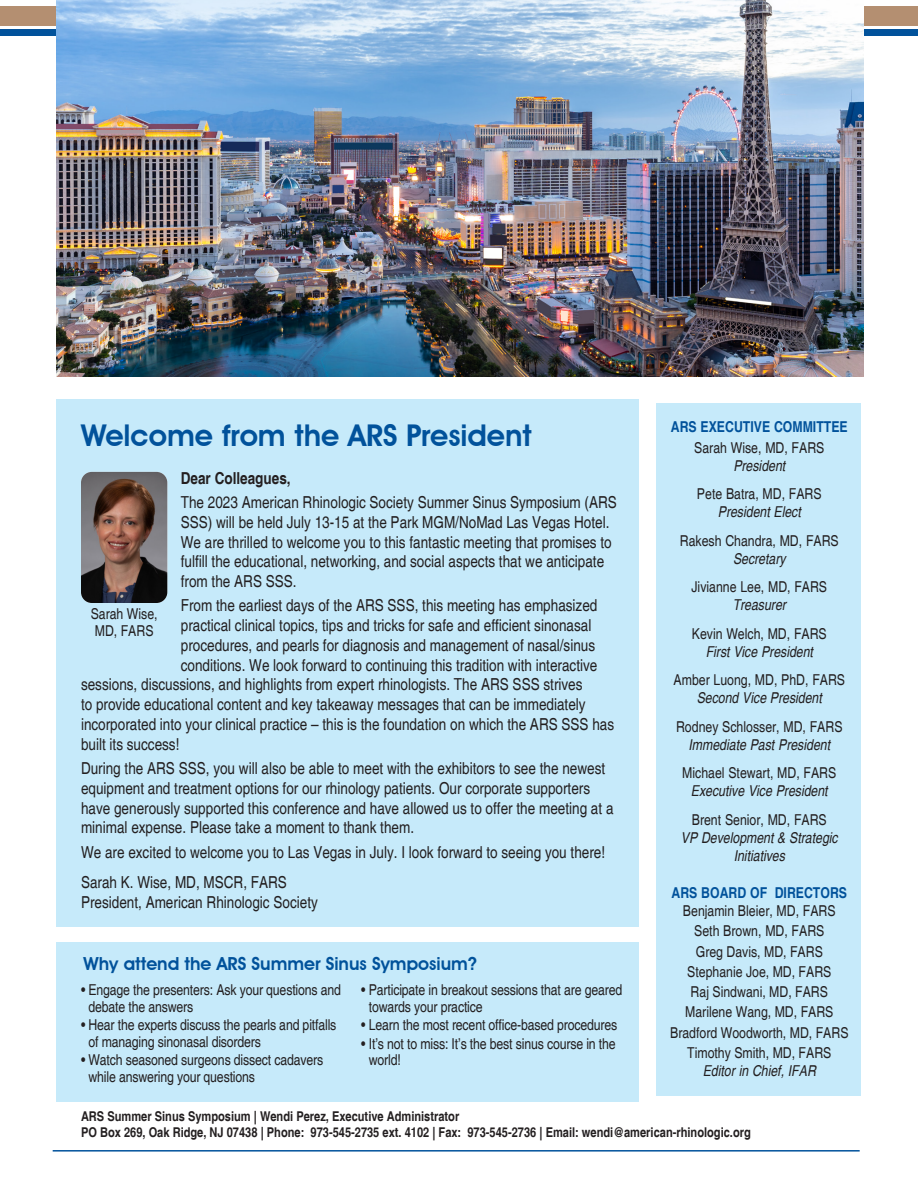
<style>
.page{position:relative;width:918px;height:1188px;background:#fff}
.page>*{position:absolute;margin:0;border:0;box-sizing:border-box;transform-origin:0 0}
.t1{font:600 30px "Avant Garde IT Cby BT";color:#01529b}
.t2{font:600 18px "Avant Garde IT Cby BT";color:#01529b}
.t3{font:condensed 16.5px/19.8px "Helvetica";color:#231f20}
.t4{font:700 condensed 16.5px "Helvetica";color:#231f20}
.t5{font:condensed 15px/16.5px "Helvetica";letter-spacing:-.01em;color:#231f20}
.t6{font:italic condensed 15px/18px "Helvetica";color:#231f20;text-align:center}
.Officer_Titles{font:700 condensed 15px "Helvetica";color:#01529b}
.t7{font:700 condensed 13.5px "Helvetica";color:#231f20}
</style>
<div class="page">
<div style="left:0;top:7px;width:918px;height:19px;background:#b48f71"></div>
<div style="left:0;top:29px;width:918px;height:7px;background:#01529b"></div>
<hr style="left:53px;top:1150px;width:807px;height:2px;background:#01529b">
<div style="left:657px;top:404px;width:204px;height:692px;background:#c6eafa"></div>
<div style="left:56px;top:942px;width:582px;height:160px;background:#c6eafa"></div>
<div style="left:56px;top:399px;width:582px;height:528px;background:#c6eafa"></div>
<img style="left:56px;top:0;width:808px;height:376px">
<img style="left:81px;top:472px;width:86px;height:131px">
<p class="t1" style="left:81px;top:417px;width:452px">Welcome from the ARS President</p>
<p class="t4" style="left:181px;top:468px;width:111px">Dear Colleagues,</p>
<p class="t3" style="left:181px;top:492px;width:438px">The 2023 American Rhinologic Society Summer Sinus Symposium (ARS SSS) will be held July 13-15 at the Park MGM/NoMad Las Vegas Hotel.<br>We are thrilled to welcome you to this fantastic meeting that promises to fulfill the educational, networking, and social aspects that we anticipate from the ARS SSS.</p>
<p class="t3" style="left:181px;top:596px;width:418px">From the earliest days of the ARS SSS, this meeting has emphasized</p>
<p class="t3" style="left:181px;top:616px;width:412px">practical clinical topics, tips and tricks for safe and efficient sinonasal</p>
<p class="t3" style="left:181px;top:635px;width:416px">procedures, and pearls for diagnosis and management of nasal/sinus</p>
<p class="t3" style="left:181px;top:655px;width:418px">conditions. We look forward to continuing this tradition with interactive</p>
<p class="t3" style="left:81px;top:675px;width:503px">sessions, discussions, and highlights from expert rhinologists. The ARS SSS strives</p>
<p class="t3" style="left:81px;top:695px;width:506px">to provide educational content and key takeaway messages that can be immediately</p>
<p class="t3" style="left:81px;top:715px;width:535px">incorporated into your clinical practice – this is the foundation on which the ARS SSS has</p>
<p class="t3" style="left:81px;top:734px;width:100px">built its success!</p>
<p class="t3" style="left:81px;top:758px;width:534px">During the ARS SSS, you will also be able to meet with the exhibitors to see the newest equipment and treatment options for our rhinology patients. Our corporate supporters have generously supported this conference and have allowed us to offer the meeting at a minimal expense. Please take a moment to thank them.</p>
<p class="t3" style="left:81px;top:842px;width:526px">We are excited to welcome you to Las Vegas in July. I look forward to seeing you there!</p>
<p class="t3" style="left:81px;top:873px;width:208px">Sarah K. Wise, MD, MSCR, FARS</p>
<p class="t3" style="left:81px;top:893px;width:238px">President, American Rhinologic Society</p>
<p class="t5" style="left:91px;top:606px;width:68px">Sarah Wise,<br>MD, FARS</p>
<p class="t2" style="left:84px;top:952px;width:395px">Why attend the ARS Summer Sinus Symposium?</p>
<p class="t5" style="left:88px;top:982px;width:254px;text-indent:-8px">• Engage the presenters: Ask your questions and debate the answers</p>
<p class="t5" style="left:88px;top:1017px;width:249px;text-indent:-8px">• Hear the experts discuss the pearls and pitfalls of managing sinonasal disorders</p>
<p class="t5" style="left:88px;top:1052px;width:236px;text-indent:-8px">• Watch seasoned surgeons dissect cadavers while answering your questions</p>
<p class="t5" style="left:369px;top:982px;width:255px;text-indent:-8px">• Participate in breakout sessions that are geared towards your practice</p>
<p class="t5" style="left:361px;top:1017px;width:257px">• Learn the most recent office-based procedures</p>
<p class="t5" style="left:369px;top:1036px;width:248px;text-indent:-8px">• It’s not to miss: It’s the best sinus course in the world!</p>
<p class="Officer_Titles" style="left:671px;top:418px;width:178px">ARS EXECUTIVE COMMITTEE</p>
<p class="t5" style="left:694px;top:440px;width:132px">Sarah Wise, MD, FARS</p>
<p class="t6" style="left:733px;top:457px;width:53px">President</p>
<p class="t5" style="left:697px;top:486px;width:126px">Pete Batra, MD, FARS</p>
<p class="t6" style="left:718px;top:503px;width:85px">President Elect</p>
<p class="t5" style="left:680px;top:533px;width:160px">Rakesh Chandra, MD, FARS</p>
<p class="t6" style="left:733px;top:550px;width:54px">Secretary</p>
<p class="t5" style="left:691px;top:579px;width:137px">Jivianne Lee, MD, FARS</p>
<p class="t6" style="left:733px;top:596px;width:55px">Treasurer</p>
<p class="t5" style="left:692px;top:626px;width:137px">Kevin Welch, MD, FARS</p>
<p class="t6" style="left:706px;top:643px;width:109px">First Vice President</p>
<p class="t5" style="left:674px;top:672px;width:173px">Amber Luong, MD, PhD, FARS</p>
<p class="t6" style="left:697px;top:689px;width:127px">Second Vice President</p>
<p class="t5" style="left:676px;top:718px;width:168px">Rodney Schlosser, MD, FARS</p>
<p class="t6" style="left:689px;top:736px;width:143px">Immediate Past President</p>
<p class="t5" style="left:682px;top:765px;width:156px">Michael Stewart, MD, FARS</p>
<p class="t6" style="left:691px;top:782px;width:138px">Executive Vice President</p>
<p class="t5" style="left:692px;top:811px;width:137px">Brent Senior, MD, FARS</p>
<p class="t6" style="left:681px;top:829px;width:158px">VP Development &amp; Strategic<br>Initiatives</p>
<p class="Officer_Titles" style="left:672px;top:884px;width:177px">ARS BOARD OF DIRECTORS</p>
<p class="t5" style="left:683px;top:903px;width:154px">Benjamin Bleier, MD, FARS</p>
<p class="t5" style="left:694px;top:923px;width:132px">Seth Brown, MD, FARS</p>
<p class="t5" style="left:696px;top:943px;width:129px">Greg Davis, MD, FARS</p>
<p class="t5" style="left:687px;top:964px;width:146px">Stephanie Joe, MD, FARS</p>
<p class="t5" style="left:691px;top:984px;width:139px">Raj Sindwani, MD, FARS</p>
<p class="t5" style="left:685px;top:1004px;width:150px">Marilene Wang, MD, FARS</p>
<p class="t5" style="left:670px;top:1024px;width:180px">Bradford Woodworth, MD, FARS</p>
<p class="t5" style="left:687px;top:1045px;width:146px">Timothy Smith, MD, FARS</p>
<p class="t6" style="left:703px;top:1062px;width:115px">Editor in Chief, IFAR</p>
<p class="t7" style="left:81px;top:1108px;width:380px">ARS Summer Sinus Symposium | Wendi Perez, Executive Administrator</p>
<p class="t7" style="left:81px;top:1124px;width:671px">PO Box 269, Oak Ridge, NJ 07438 | Phone: 973-545-2735 ext. 4102 | Fax: 973-545-2736 | Email: wendi@american-rhinologic.org</p>
</div>
